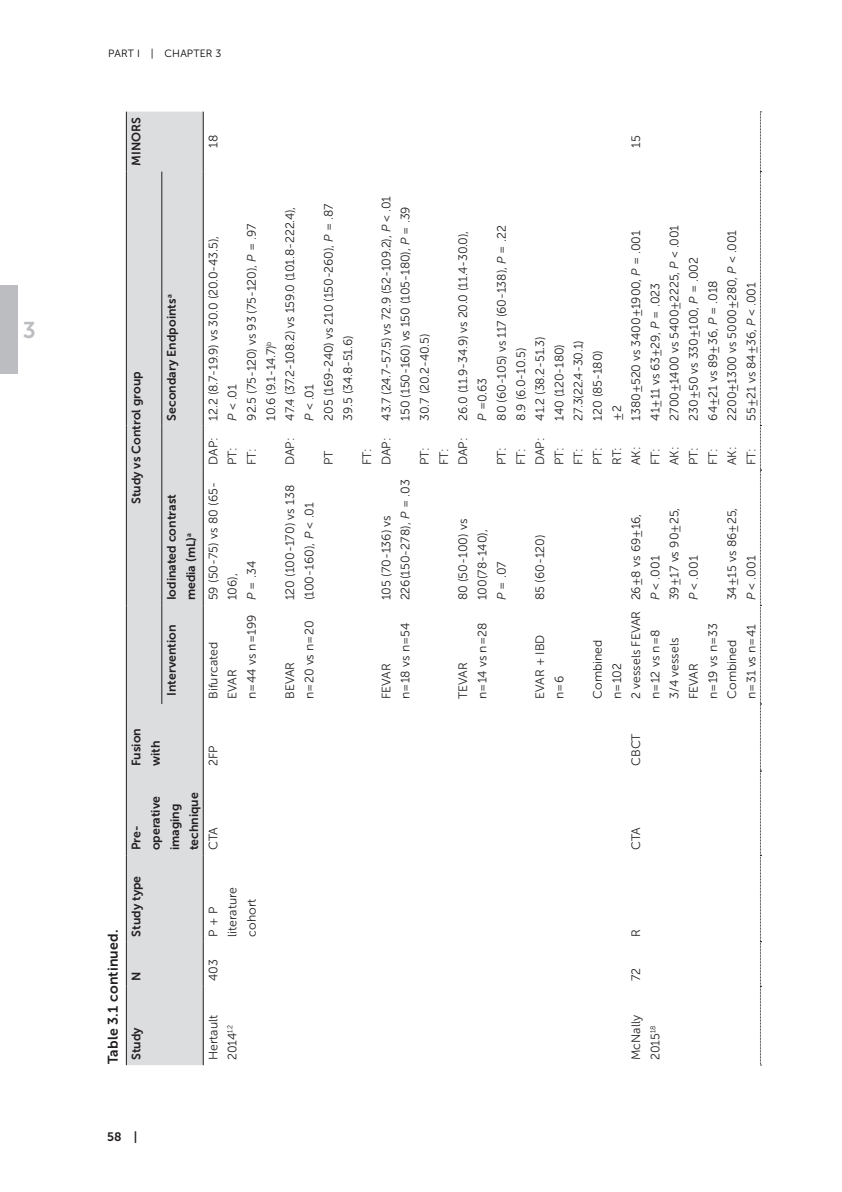
<style>
.page{position:relative;width:842px;height:1192px;background:#fff}
.page>*{position:absolute;margin:0;border:0;box-sizing:border-box;transform-origin:0 0}
.t1{font:22.75px "Museo Sans 700";color:#bcbdc0}
.t2{font:14px "Museo Sans 700";letter-spacing:.01em;color:#231f20}
.t3{font:12.25px/19.2px "Museo Sans 300";color:#231f20}
.t4{font:12.25px/19.2px "Museo Sans 700";color:#231f20}
.t5{font:10.5px "Museo Sans 300";letter-spacing:.015em;color:#000}
.s1{font-style:italic}
</style>
<div class="page">
<div style="left:127px;top:112px;width:76px;height:952px;background:#dcdddf"></div>
<hr style="left:161px;top:605px;width:1px;height:98px;background:#231f20">
<hr style="left:161px;top:470px;width:1px;height:135px;background:#231f20">
<hr style="left:161px;top:425px;width:1px;height:45px;background:#231f20">
<hr style="left:161px;top:171px;width:1px;height:254px;background:#231f20">
<hr style="left:203px;top:986px;width:1px;height:78px;background:#231f20">
<hr style="left:203px;top:941px;width:1px;height:45px;background:#231f20">
<hr style="left:203px;top:855px;width:1px;height:86px;background:#231f20">
<hr style="left:203px;top:770px;width:1px;height:85px;background:#231f20">
<hr style="left:203px;top:703px;width:1px;height:67px;background:#231f20">
<hr style="left:203px;top:605px;width:1px;height:98px;background:#231f20">
<hr style="left:203px;top:470px;width:1px;height:135px;background:#231f20">
<hr style="left:203px;top:425px;width:1px;height:45px;background:#231f20">
<hr style="left:126px;top:986px;width:1px;height:78px;background:#231f20">
<hr style="left:126px;top:941px;width:1px;height:45px;background:#231f20">
<hr style="left:126px;top:855px;width:1px;height:86px;background:#231f20">
<hr style="left:126px;top:770px;width:1px;height:85px;background:#231f20">
<hr style="left:126px;top:703px;width:1px;height:67px;background:#231f20">
<hr style="left:126px;top:605px;width:1px;height:98px;background:#231f20">
<hr style="left:126px;top:470px;width:1px;height:135px;background:#231f20">
<hr style="left:126px;top:425px;width:1px;height:45px;background:#231f20">
<hr style="left:126px;top:171px;width:1px;height:254px;background:#231f20">
<hr style="left:126px;top:112px;width:1px;height:59px;background:#231f20">
<hr style="left:203px;top:112px;width:1px;height:59px;background:#231f20">
<hr style="left:203px;top:171px;width:1px;height:254px;background:#231f20">
<svg style="left:760px;top:111px;width:1px;height:954px"></svg>
<div style="left:0;top:285px;width:18px;height:89px;background:#bcbdc0"></div>
<h1 class="t1" style="left:23px;top:318px;width:15px">3</h1>
<p class="t5" style="left:108px;top:48px;width:115px">PART I | CHAPTER 3</p>
<p class="t2" style="left:105px;top:1064px;width:136px;rotate:-90deg">Table 3.1 continued.</p>
<p class="t4" style="left:127px;top:166px;width:50px;rotate:-90deg">MINORS</p>
<p class="t3" style="left:204px;top:148px;width:15px;rotate:-90deg">18</p>
<p class="t3" style="left:626px;top:148px;width:14px;rotate:-90deg">15</p>
<p class="t4" style="left:127px;top:504px;width:134px;rotate:-90deg">Study vs Control group</p>
<p class="t4" style="left:162px;top:420px;width:127px;rotate:-90deg">Secondary Endpoints<sup>a</sup></p>
<p class="t4" style="left:162px;top:600px;width:108px;rotate:-90deg">Iodinated contrast media (mL)<sup>a</sup></p>
<p class="t4" style="left:162px;top:696px;width:73px;rotate:-90deg">Intervention</p>
<p class="t3" style="left:204px;top:420px;width:198px;rotate:-90deg">12.2 (8.7-19.9) vs 30.0 (20.0-43.5),<br><span class="s1">P</span> &lt; .01<br>92.5 (75-120) vs 93 (75-120), <span class="s1">P</span> = .97<br>10.6 (9.1-14.7)<sup>b</sup></p>
<p class="t3" style="left:204px;top:465px;width:29px;rotate:-90deg">DAP:<br>PT:<br>FT:</p>
<p class="t3" style="left:204px;top:600px;width:120px;rotate:-90deg">59 (50-75) vs 80 (65-<br>106),<br><span class="s1">P</span> = .34</p>
<p class="t3" style="left:204px;top:699px;width:86px;rotate:-90deg">Bifurcated<br>EVAR<br>n=44 vs n=199</p>
<p class="t3" style="left:280px;top:420px;width:219px;rotate:-90deg">47.4 (37.2-108.2) vs 159.0 (101.8-222.4),<br><span class="s1">P</span> &lt; .01<br>205 (169-240) vs 210 (150-260), <span class="s1">P</span> = .87<br>39.5 (34.8-51.6)</p>
<p class="t3" style="left:280px;top:465px;width:29px;rotate:-90deg">DAP:</p>
<p class="t3" style="left:319px;top:465px;width:16px;rotate:-90deg">PT</p>
<p class="t3" style="left:357px;top:465px;width:18px;rotate:-90deg">FT:</p>
<p class="t3" style="left:280px;top:600px;width:117px;rotate:-90deg">120 (100-170) vs 138 (100-160), <span class="s1">P</span> &lt; .01</p>
<p class="t3" style="left:280px;top:699px;width:80px;rotate:-90deg">BEVAR<br>n=20 vs n=20</p>
<p class="t3" style="left:377px;top:420px;width:226px;rotate:-90deg">43.7 (24.7-57.5) vs 72.9 (52-109.2), <span class="s1">P</span> &lt; .01<br>150 (150-160) vs 150 (105-180), <span class="s1">P</span> = .39<br>30.7 (20.2-40.5)</p>
<p class="t3" style="left:377px;top:465px;width:29px;rotate:-90deg">DAP:</p>
<p class="t3" style="left:415px;top:465px;width:19px;rotate:-90deg">PT:<br>FT:</p>
<p class="t3" style="left:377px;top:600px;width:122px;rotate:-90deg">105 (70-136) vs<br>226(150-278), <span class="s1">P</span> = .03</p>
<p class="t3" style="left:377px;top:699px;width:78px;rotate:-90deg">FEVAR<br>n=18 vs n=54</p>
<p class="t3" style="left:453px;top:420px;width:196px;rotate:-90deg">26.0 (11.9-34.9) vs 20.0 (11.4-30.0),<br><span class="s1">P</span> =0.63<br>80 (60-105) vs 117 (60-138), <span class="s1">P</span> = .22<br>8.9 (6.0-10.5)</p>
<p class="t3" style="left:453px;top:465px;width:29px;rotate:-90deg">DAP:</p>
<p class="t3" style="left:492px;top:465px;width:19px;rotate:-90deg">PT:<br>FT:</p>
<p class="t3" style="left:530px;top:420px;width:86px;rotate:-90deg">41.2 (38.2-51.3)<br>140 (120-180)<br>27.3(22.4-30.1)</p>
<p class="t3" style="left:530px;top:465px;width:29px;rotate:-90deg">DAP:<br>PT:<br>FT:</p>
<p class="t3" style="left:588px;top:420px;width:72px;rotate:-90deg">120 (85-180) ±2</p>
<p class="t3" style="left:626px;top:420px;width:192px;rotate:-90deg">1380±520 vs 3400±1900, <span class="s1">P</span> = .001<br>41±11 vs 63±29, <span class="s1">P</span> = .023</p>
<p class="t3" style="left:665px;top:420px;width:197px;rotate:-90deg">2700±1400 vs 5400±2225, <span class="s1">P</span> &lt; .001<br>230±50 vs 330±100, <span class="s1">P</span> = .002<br>64±21 vs 89±36, <span class="s1">P</span> = .018</p>
<p class="t3" style="left:722px;top:420px;width:192px;rotate:-90deg">2200±1300 vs 5000±280, <span class="s1">P</span> &lt; .001<br>55±21 vs 84±36, <span class="s1">P</span> &lt; .001</p>
<p class="t3" style="left:588px;top:465px;width:19px;rotate:-90deg">PT:<br>RT:</p>
<p class="t3" style="left:626px;top:465px;width:20px;rotate:-90deg">AK:<br>FT:</p>
<p class="t3" style="left:665px;top:465px;width:20px;text-align:justify;rotate:-90deg">AK:<br>PT:<br>FT:</p>
<p class="t3" style="left:722px;top:465px;width:20px;rotate:-90deg">AK:<br>FT:</p>
<p class="t3" style="left:453px;top:600px;width:83px;rotate:-90deg">80 (50-100) vs<br>100(78-140),<br><span class="s1">P</span> = .07</p>
<p class="t3" style="left:453px;top:699px;width:78px;rotate:-90deg">TEVAR<br>n=14 vs n=28</p>
<p class="t3" style="left:530px;top:600px;width:67px;rotate:-90deg">85 (60-120)</p>
<p class="t3" style="left:530px;top:699px;width:66px;rotate:-90deg">EVAR + IBD n=6</p>
<p class="t3" style="left:588px;top:699px;width:61px;rotate:-90deg">Combined n=102</p>
<p class="t3" style="left:626px;top:600px;width:88px;rotate:-90deg">26±8 vs 69±16,<br><span class="s1">P</span> &lt; .001</p>
<p class="t3" style="left:626px;top:699px;width:90px;rotate:-90deg">2 vessels FEVAR n=12 vs n=8</p>
<p class="t3" style="left:665px;top:600px;width:94px;rotate:-90deg">39±17 vs 90±25,<br><span class="s1">P</span> &lt; .001</p>
<p class="t3" style="left:665px;top:699px;width:77px;rotate:-90deg">3/4 vessels<br>FEVAR<br>n=19 vs n=33</p>
<p class="t3" style="left:722px;top:600px;width:94px;rotate:-90deg">34±15 vs 86±25,<br><span class="s1">P</span> &lt; .001</p>
<p class="t3" style="left:722px;top:699px;width:76px;rotate:-90deg">Combined n=31 vs n=41</p>
<p class="t4" style="left:127px;top:765px;width:39px;rotate:-90deg">Fusion with</p>
<p class="t3" style="left:204px;top:765px;width:22px;rotate:-90deg">2FP</p>
<p class="t4" style="left:127px;top:850px;width:60px;rotate:-90deg">Pre&shy;operative imaging technique</p>
<p class="t3" style="left:204px;top:850px;width:25px;rotate:-90deg">CTA</p>
<p class="t4" style="left:127px;top:936px;width:62px;rotate:-90deg">Study type</p>
<p class="t4" style="left:127px;top:981px;width:11px;rotate:-90deg">N</p>
<p class="t3" style="left:204px;top:936px;width:51px;rotate:-90deg">P + P literature cohort</p>
<p class="t3" style="left:204px;top:981px;width:23px;rotate:-90deg">403</p>
<p class="t3" style="left:626px;top:765px;width:34px;rotate:-90deg">CBCT</p>
<p class="t3" style="left:626px;top:850px;width:25px;rotate:-90deg">CTA</p>
<p class="t3" style="left:626px;top:936px;width:9px;rotate:-90deg">R</p>
<p class="t3" style="left:626px;top:981px;width:15px;rotate:-90deg">72</p>
<p class="t4" style="left:127px;top:1059px;width:34px;rotate:-90deg">Study</p>
<p class="t3" style="left:204px;top:1059px;width:47px;rotate:-90deg">Hertault<br>2014<sup>12</sup></p>
<p class="t3" style="left:626px;top:1059px;width:46px;rotate:-90deg">McNally<br>2015<sup>18</sup></p>
<p class="t4" style="left:107px;top:1127px;width:32px">58 |</p>
</div>
